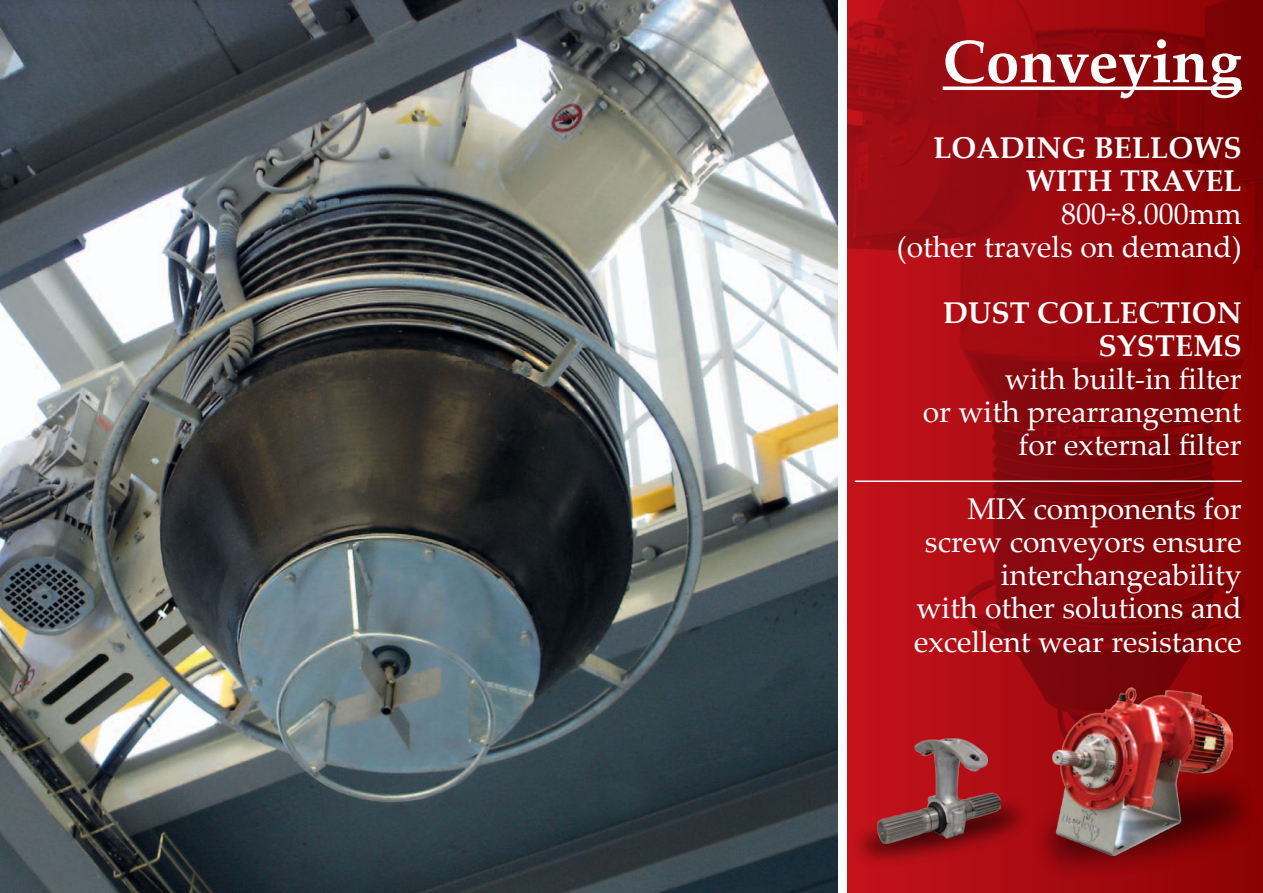
<style>
.page{position:relative;width:1263px;height:893px;background:#fff}
.page>*{position:absolute;margin:0;border:0;box-sizing:border-box;transform-origin:0 0}
.t1{font:700 60px "Palatino Linotype";color:#fff}
.t2{font:30px "Palatino Linotype";color:#fff}
.t3{font:700 30px/33px "Palatino Linotype";color:#fff;text-align:right}
</style>
<div class="page">
<img style="left:847px;top:0;width:416px;height:749px">
<img style="left:0;top:0;width:838px;height:893px">
<img style="left:833px;top:777px;width:173px;height:103px">
<img style="left:877px;top:739px;width:123px;height:104px">
<img style="left:1006px;top:745px;width:257px;height:148px">
<img style="left:1052px;top:687px;width:180px;height:168px">
<hr style="left:943px;top:87px;width:299px;height:3px;background:#fff">
<hr style="left:855px;top:480px;width:387px;height:2px;background:#fff">
<p class="t1" style="left:943px;top:19px;width:301px">Conveying</p>
<p class="t3" style="left:933px;top:130px;width:310px">LOADING BELLOWS<br>WITH TRAVEL</p>
<p class="t2" style="left:1061px;top:193px;width:182px">800÷8.000mm</p>
<p class="t2" style="left:897px;top:226px;width:347px">(other travels on demand)</p>
<p class="t3" style="left:943px;top:295px;width:300px">DUST COLLECTION</p>
<p class="t3" style="left:1098px;top:328px;width:145px">SYSTEMS</p>
<p class="t2" style="left:1005px;top:358px;width:238px">with built-in filter</p>
<p class="t2" style="left:923px;top:391px;width:320px">or with prearrangement</p>
<p class="t2" style="left:1018px;top:424px;width:225px">for external filter</p>
<p class="t2" style="left:967px;top:488px;width:276px">MIX components for</p>
<p class="t2" style="left:925px;top:521px;width:318px">screw conveyors ensure</p>
<p class="t2" style="left:1001px;top:554px;width:242px">interchangeability</p>
<p class="t2" style="left:916px;top:587px;width:327px">with other solutions and</p>
<p class="t2" style="left:914px;top:620px;width:329px">excellent wear resistance</p>
</div>
